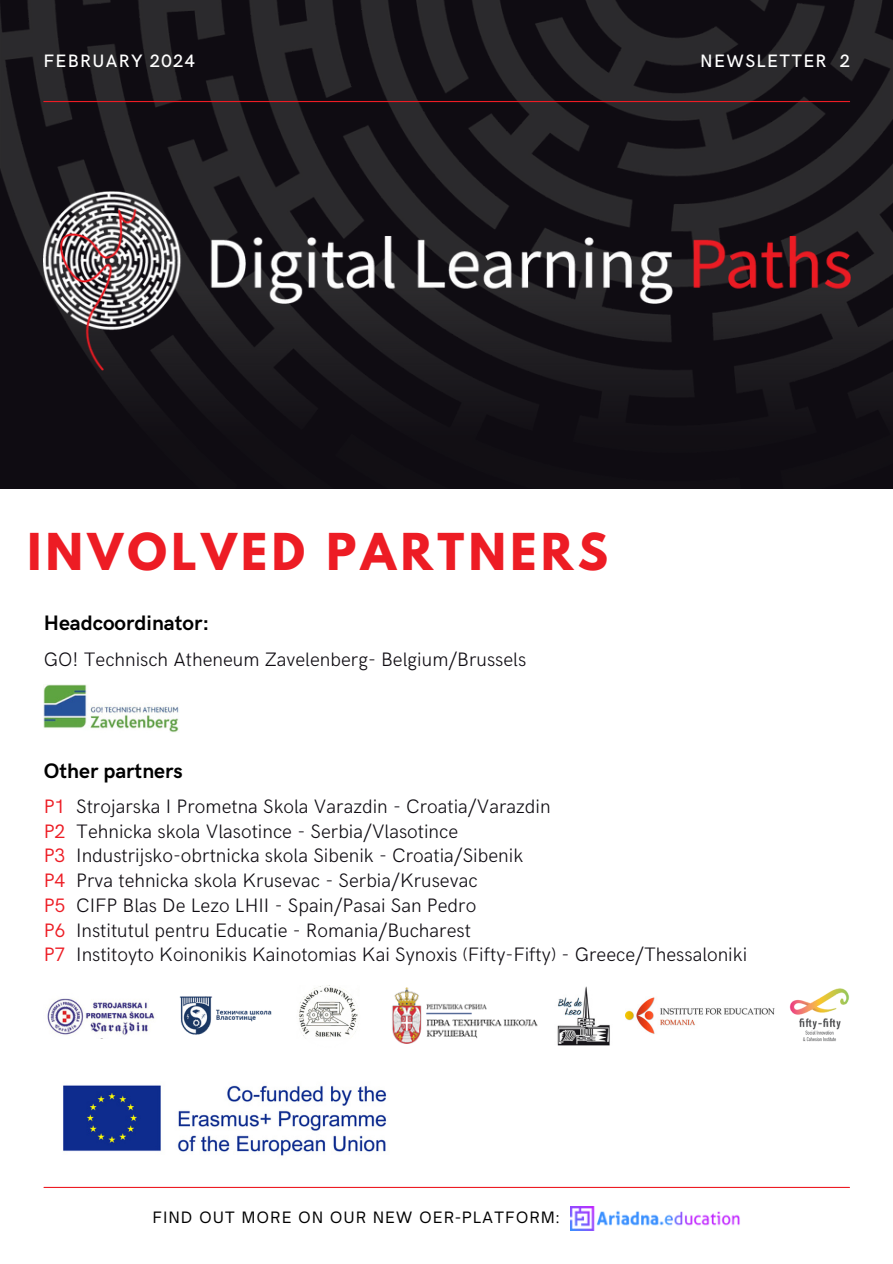
<style>
.page{position:relative;width:893px;height:1264px;background:#fff}
.page>*{position:absolute;margin:0;border:0;box-sizing:border-box;transform-origin:0 0}
.t1{font:700 45px "League Spartan";letter-spacing:.1em;color:#ed1c24}
.t2{font:700 21px "HK Grotesk";color:#000}
.t3{font:300 19.5px/24.8px "HK Grotesk";color:#0f0c12}
.t4{font:500 18px "HK Grotesk";letter-spacing:.075em;color:#fff}
.t5{font:15px "Open Sauce One";letter-spacing:.1em;color:#000}
.s1{font-weight:400;color:#ed1c24}
</style>
<div class="page">
<img style="left:0;top:0;width:892px;height:488px">
<hr style="left:43px;top:101px;width:807px;height:1px;background:#ed1c24">
<img style="left:43px;top:192px;width:807px;height:179px">
<img style="left:44px;top:684px;width:135px;height:48px">
<img style="left:47px;top:998px;width:108px;height:38px">
<img style="left:789px;top:988px;width:61px;height:54px">
<img style="left:557px;top:986px;width:53px;height:59px">
<img style="left:299px;top:985px;width:59px;height:52px">
<img style="left:625px;top:997px;width:150px;height:37px">
<img style="left:179px;top:996px;width:93px;height:39px">
<img style="left:392px;top:987px;width:146px;height:56px">
<hr style="left:44px;top:1186px;width:805px;height:1px;background:#ed1c24">
<img style="left:570px;top:1206px;width:170px;height:23px">
<img style="left:63px;top:1085px;width:324px;height:71px">
<p class="t4" style="left:43px;top:51px;width:153px">FEBRUARY 2024</p>
<p class="t4" style="left:700px;top:51px;width:151px">NEWSLETTER 2</p>
<h1 class="t1" style="left:28px;top:530px;width:582px">INVOLVED PARTNERS</h1>
<p class="t2" style="left:44px;top:611px;width:167px">Headcoordinator:</p>
<p class="t3" style="left:44px;top:648px;width:484px">GO! Technisch Atheneum Zavelenberg- Belgium/Brussels</p>
<p class="t2" style="left:44px;top:758px;width:141px">Other partners</p>
<p class="t3" style="left:44px;top:794px;width:705px"><span class="s1">P1</span> Strojarska I Prometna Skola Varazdin - Croatia/Varazdin<br><span class="s1">P2</span> Tehnicka skola Vlasotince - Serbia/Vlasotince<br><span class="s1">P3</span> Industrijsko-obrtnicka skola Sibenik - Croatia/Sibenik<br><span class="s1">P4</span> Prva tehnicka skola Krusevac - Serbia/Krusevac<br><span class="s1">P5</span> CIFP Blas De Lezo LHII - Spain/Pasai San Pedro<br><span class="s1">P6</span> Institutul pentru Educatie - Romania/Bucharest<br><span class="s1">P7</span> Institoyto Koinonikis Kainotomias Kai Synoxis (Fifty-Fifty) - Greece/Thessaloniki</p>
<p class="t5" style="left:153px;top:1207px;width:408px">FIND OUT MORE ON OUR NEW OER-PLATFORM:</p>
</div>
